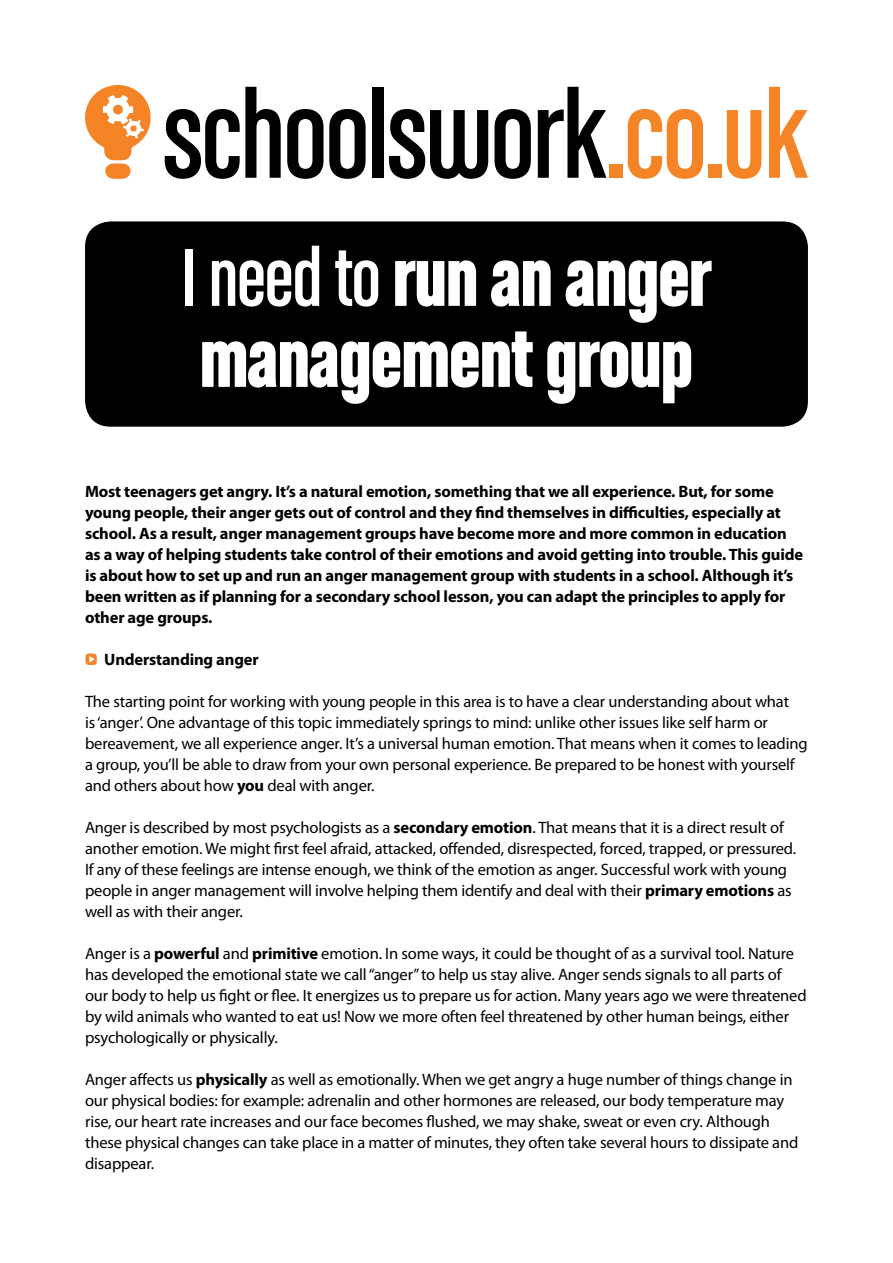
<style>
.page{position:relative;width:893px;height:1263px;background:#fff}
.page>*{position:absolute;margin:0;border:0;box-sizing:border-box;transform-origin:0 0}
.t1{font:87px/81px "Chalet Comprime Hong Kong Sixty";letter-spacing:-.01em;color:#fff}
.t2{font:16.5px/21px "Myriad Pro";letter-spacing:-.01em;color:#000}
.t3{font:700 16.5px/21px "Myriad Pro";letter-spacing:-.01em;color:#000}
.s1{font-family:"Chalet Comprime Cologne Sixty"}
.s2{font-family:"Click Bits Icon Pods";font-weight:400;color:#f58426}
.s3{font-weight:700}
</style>
<div class="page">
<svg style="left:165px;top:87px;width:116px;height:92px"></svg>
<svg style="left:287px;top:109px;width:36px;height:70px"></svg>
<svg style="left:329px;top:109px;width:37px;height:70px"></svg>
<div style="left:373px;top:87px;width:11px;height:91px;background:#010101"></div>
<svg style="left:389px;top:109px;width:99px;height:70px"></svg>
<svg style="left:495px;top:109px;width:36px;height:70px"></svg>
<svg style="left:538px;top:87px;width:68px;height:91px"></svg>
<div style="left:610px;top:164px;width:13px;height:14px;background:#f58426"></div>
<svg style="left:628px;top:109px;width:75px;height:70px"></svg>
<div style="left:708px;top:164px;width:14px;height:14px;background:#f58426"></div>
<svg style="left:727px;top:110px;width:34px;height:69px"></svg>
<svg style="left:769px;top:87px;width:39px;height:91px"></svg>
<svg style="left:85px;top:85px;width:66px;height:94px"></svg>
<div style="left:85px;top:221px;width:723px;height:206px;background:#000;border-radius:26px"></div>
<h1 class="t1" style="left:181px;top:234px;width:532px"><span class="s1">I need to</span> run an anger management group</h1>
<p class="t3" style="left:85px;top:481px;width:719px">Most teenagers get angry. It’s a natural emotion, something that we all experience. But, for some young people, their anger gets out of control and they find themselves in difficulties, especially at school. As a result, anger management groups have become more and more common in education as a way of helping students take control of their emotions and avoid getting into trouble. This guide is about how to set up and run an anger management group with students in a school. Although it’s been written as if planning for a secondary school lesson, you can adapt the principles to apply for other age groups.</p>
<p class="t3" style="left:85px;top:649px;width:175px"><span class="s2">Q</span> Understanding anger</p>
<p class="t2" style="left:85px;top:691px;width:724px">The starting point for working with young people in this area is to have a clear understanding about what<br>is ‘anger’. One advantage of this topic immediately springs to mind: unlike other issues like self harm or bereavement, we all experience anger. It’s a universal human emotion. That means when it comes to leading a group, you’ll be able to draw from your own personal experience. Be prepared to be honest with yourself and others about how <span class="s3">you</span> deal with anger.</p>
<p class="t2" style="left:85px;top:817px;width:713px">Anger is described by most psychologists as a <span class="s3">secondary emotion</span>. That means that it is a direct result of another emotion. We might first feel afraid, attacked, offended, disrespected, forced, trapped, or pressured.<br>If any of these feelings are intense enough, we think of the emotion as anger. Successful work with young people in anger management will involve helping them identify and deal with their <span class="s3">primary emotions</span> as well as with their anger.</p>
<p class="t2" style="left:85px;top:943px;width:723px">Anger is a <span class="s3">powerful</span> and <span class="s3">primitive</span> emotion. In some ways, it could be thought of as a survival tool. Nature has developed the emotional state we call “anger” to help us stay alive. Anger sends signals to all parts of our body to help us fight or flee. It energizes us to prepare us for action. Many years ago we were threatened by wild animals who wanted to eat us! Now we more often feel threatened by other human beings, either psychologically or physically.</p>
<p class="t2" style="left:85px;top:1069px;width:715px">Anger affects us <span class="s3">physically</span> as well as emotionally. When we get angry a huge number of things change in our physical bodies: for example: adrenalin and other hormones are released, our body temperature may rise, our heart rate increases and our face becomes flushed, we may shake, sweat or even cry. Although these physical changes can take place in a matter of minutes, they often take several hours to dissipate and disappear.</p>
</div>
